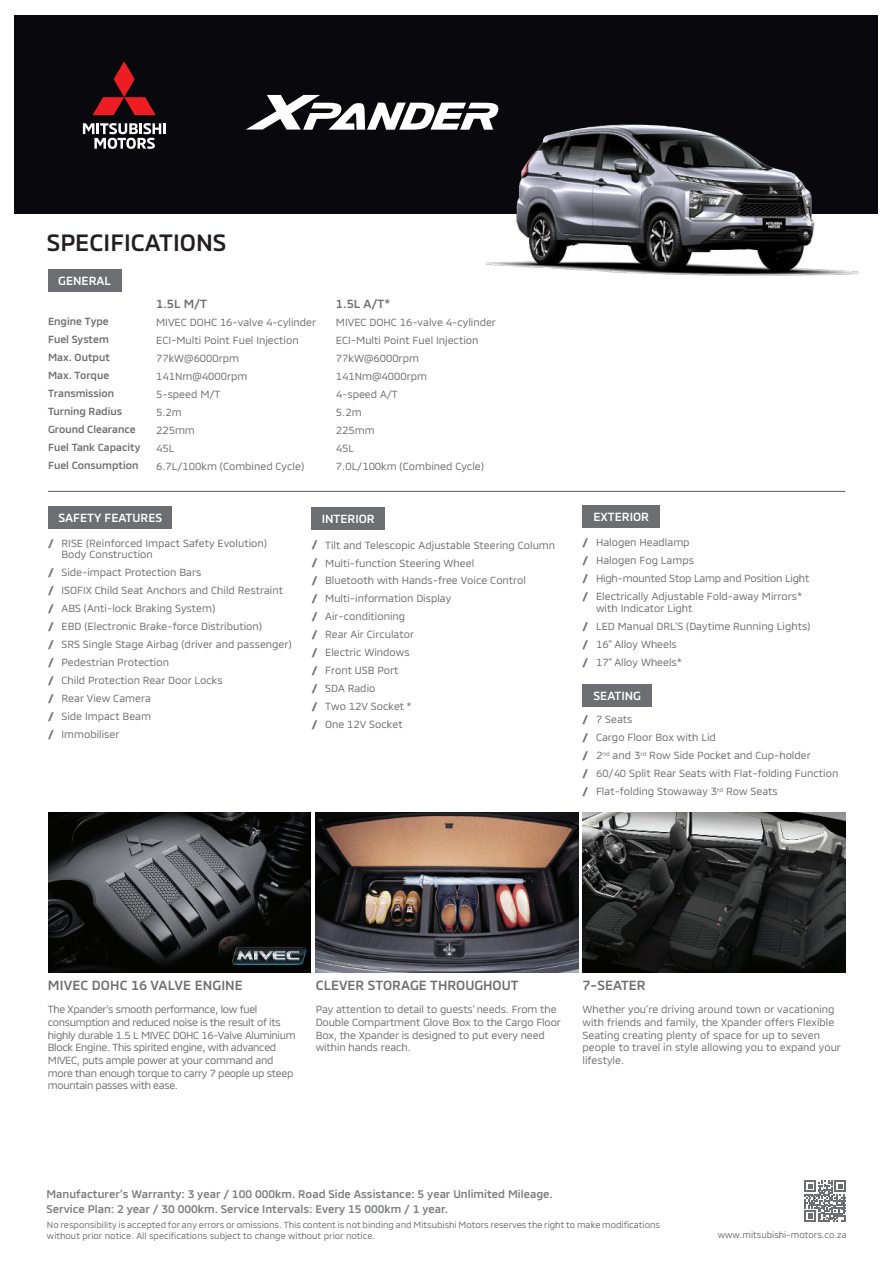
<style>
.page{position:relative;width:893px;height:1263px;background:#fff}
.page>*{position:absolute;margin:0;border:0;box-sizing:border-box;transform-origin:0 0}
.t1{font:500 24px "MMCOFFICE";color:#231f20}
.t2{font:500 13.5px "MMCOFFICE";color:#6d6e71}
.t3{font:500 12px "MMCOFFICE";color:#fff}
.t4{font:500 12px "MMCOFFICE";color:#6d6e71}
.t5{font:500 11.25px/15px "MMCOFFICE";color:#7a7c7f}
.t6{font:10.5px/18px "MMCOFFICE";color:#6d6e71}
.t7{font:10.5px/12.6px "MMCOFFICE";letter-spacing:-.03em;color:#6d6e71}
.t8{font:500 10.5px/18px "MMCOFFICE";color:#6d6e71}
.t9{font:9px/10.8px "MMCOFFICE";color:#6d6e71}
.s1{font-weight:700}
</style>
<div class="page">
<div style="left:15px;top:15px;width:863px;height:198px;background:#08080d"></div>
<hr style="left:48px;top:491px;width:797px;height:1px;background:#6d6e71">
<img style="left:48px;top:813px;width:263px;height:159px">
<img style="left:582px;top:813px;width:263px;height:159px">
<img style="left:316px;top:813px;width:262px;height:159px">
<svg style="left:83px;top:123px;width:83px;height:26px"></svg>
<svg style="left:93px;top:61px;width:63px;height:54px"></svg>
<div style="left:312px;top:507px;width:73px;height:23px;background:#6d6e71"></div>
<div style="left:582px;top:684px;width:70px;height:22px;background:#6d6e71"></div>
<div style="left:582px;top:506px;width:78px;height:22px;background:#6d6e71"></div>
<div style="left:48px;top:269px;width:73px;height:23px;background:#6d6e71"></div>
<div style="left:49px;top:506px;width:123px;height:23px;background:#6d6e71"></div>
<svg style="left:804px;top:1180px;width:1px;height:42px"></svg>
<svg style="left:805px;top:1180px;width:41px;height:42px"></svg>
<svg style="left:246px;top:95px;width:253px;height:35px"></svg>
<img style="left:477px;top:117px;width:385px;height:159px">
<h1 class="t1" style="left:47px;top:233px;width:181px">SPECIFICATIONS</h1>
<p class="t3" style="left:58px;top:275px;width:54px">GENERAL</p>
<p class="t8" style="left:48px;top:313px;width:94px">Engine Type<br>Fuel System<br>Max. Output<br>Max. Torque<br>Transmission<br>Turning Radius<br>Ground Clearance<br>Fuel Tank Capacity<br>Fuel Consumption</p>
<p class="t4" style="left:156px;top:299px;width:53px">1.5L M/T</p>
<p class="t6" style="left:156px;top:314px;width:162px">MIVEC DOHC 16-valve 4-cylinder<br>ECI-Multi Point Fuel Injection<br>77kW@6000rpm<br>141Nm@4000rpm<br>5-speed M/T<br>5.2m<br>225mm<br>45L<br>6.7L/100km (Combined Cycle)</p>
<p class="t4" style="left:336px;top:299px;width:56px">1.5L A/T*</p>
<p class="t6" style="left:336px;top:314px;width:162px">MIVEC DOHC 16-valve 4-cylinder<br>ECI-Multi Point Fuel Injection<br>77kW@6000rpm<br>141Nm@4000rpm<br>4-speed A/T<br>5.2m<br>225mm<br>45L<br>7.0L/100km (Combined Cycle)</p>
<p class="t3" style="left:58px;top:512px;width:105px">SAFETY FEATURES</p>
<p class="t6" style="left:62px;top:538px;width:207px;line-height:11.2px;text-indent:-14px"><span class="s1">/</span> RISE (Reinforced Impact Safety Evolution)<br>Body Construction</p>
<p class="t6" style="left:48px;top:564px;width:245px"><span class="s1">/</span> Side-impact Protection Bars<br><span class="s1">/</span> ISOFIX Child Seat Anchors and Child Restraint<br><span class="s1">/</span> ABS (Anti-lock Braking System)<br><span class="s1">/</span> EBD (Electronic Brake-force Distribution)<br><span class="s1">/</span> SRS Single Stage Airbag (driver and passenger) <span class="s1">/</span> Pedestrian Protection<br><span class="s1">/</span> Child Protection Rear Door Locks<br><span class="s1">/</span> Rear View Camera<br><span class="s1">/</span> Side Impact Beam<br><span class="s1">/</span> Immobiliser</p>
<p class="t3" style="left:322px;top:514px;width:54px">INTERIOR</p>
<p class="t6" style="left:312px;top:537px;width:245px"><span class="s1">/</span> Tilt and Telescopic Adjustable Steering Column <span class="s1">/</span> Multi-function Steering Wheel<br><span class="s1">/</span> Bluetooth with Hands-free Voice Control<br><span class="s1">/</span> Multi-information Display<br><span class="s1">/</span> Air-conditioning<br><span class="s1">/</span> Rear Air Circulator<br><span class="s1">/</span> Electric Windows<br><span class="s1">/</span> Front USB Port<br><span class="s1">/</span> SDA Radio<br><span class="s1">/</span> Two 12V Socket *<br><span class="s1">/</span> One 12V Socket</p>
<p class="t3" style="left:593px;top:512px;width:57px">EXTERIOR</p>
<p class="t6" style="left:582px;top:535px;width:228px"><span class="s1">/</span> Halogen Headlamp<br><span class="s1">/</span> Halogen Fog Lamps<br><span class="s1">/</span> High-mounted Stop Lamp and Position Light <span class="s1">/</span> Electrically Adjustable Fold-away Mirrors*</p>
<p class="t6" style="left:582px;top:601px;width:229px;text-indent:14px">with Indicator Light<br><span class="s1">/</span> LED Manual DRL’S (Daytime Running Lights) <span class="s1">/</span> 16" Alloy Wheels<br><span class="s1">/</span> 17" Alloy Wheels*</p>
<p class="t3" style="left:593px;top:690px;width:49px">SEATING</p>
<p class="t6" style="left:582px;top:711px;width:257px"><span class="s1">/</span> 7 Seats<br><span class="s1">/</span> Cargo Floor Box with Lid<br><span class="s1">/</span> 2<sup>nd</sup> and 3<sup>rd</sup> Row Side Pocket and Cup-holder<br><span class="s1">/</span> 60/40 Split Rear Seats with Flat-folding Function <span class="s1">/</span> Flat-folding Stowaway 3<sup>rd</sup> Row Seats</p>
<p class="t2" style="left:48px;top:980px;width:196px">MIVEC DOHC 16 VALVE ENGINE</p>
<p class="t7" style="left:48px;top:1004px;width:249px">The Xpander’s smooth performance, low fuel consumption and reduced noise is the result of its highly durable 1.5 L MIVEC DOHC 16-Valve Aluminium Block Engine. This spirited engine, with advanced MIVEC, puts ample power at your command and more than enough torque to carry 7 people up steep mountain passes with ease.</p>
<p class="t2" style="left:316px;top:980px;width:204px">CLEVER STORAGE THROUGHOUT</p>
<p class="t6" style="left:316px;top:1004px;width:247px;line-height:12.6px">Pay attention to detail to guests' needs. From the Double Compartment Glove Box to the Cargo Floor Box, the Xpander is designed to put every need within hands reach.</p>
<p class="t2" style="left:582px;top:980px;width:65px">7-SEATER</p>
<p class="t6" style="left:582px;top:1004px;width:260px;line-height:12.6px">Whether you’re driving around town or vacationing with friends and family, the Xpander offers Flexible Seating creating plenty of space for up to seven people to travel in style allowing you to expand your lifestyle.</p>
<p class="t5" style="left:46px;top:1187px;width:508px">Manufacturer’s Warranty: 3 year / 100 000km. Road Side Assistance: 5 year Unlimited Mileage.<br>Service Plan: 2 year / 30 000km. Service Intervals: Every 15 000km / 1 year.</p>
<p class="t9" style="left:47px;top:1220px;width:615px">No responsibility is accepted for any errors or omissions. This content is not binding and Mitsubishi Motors reserves the right to make modifications without prior notice. All specifications subject to change without prior notice.</p>
<p class="t9" style="left:718px;top:1230px;width:131px">www.mitsubishi-motors.co.za</p>
</div>
